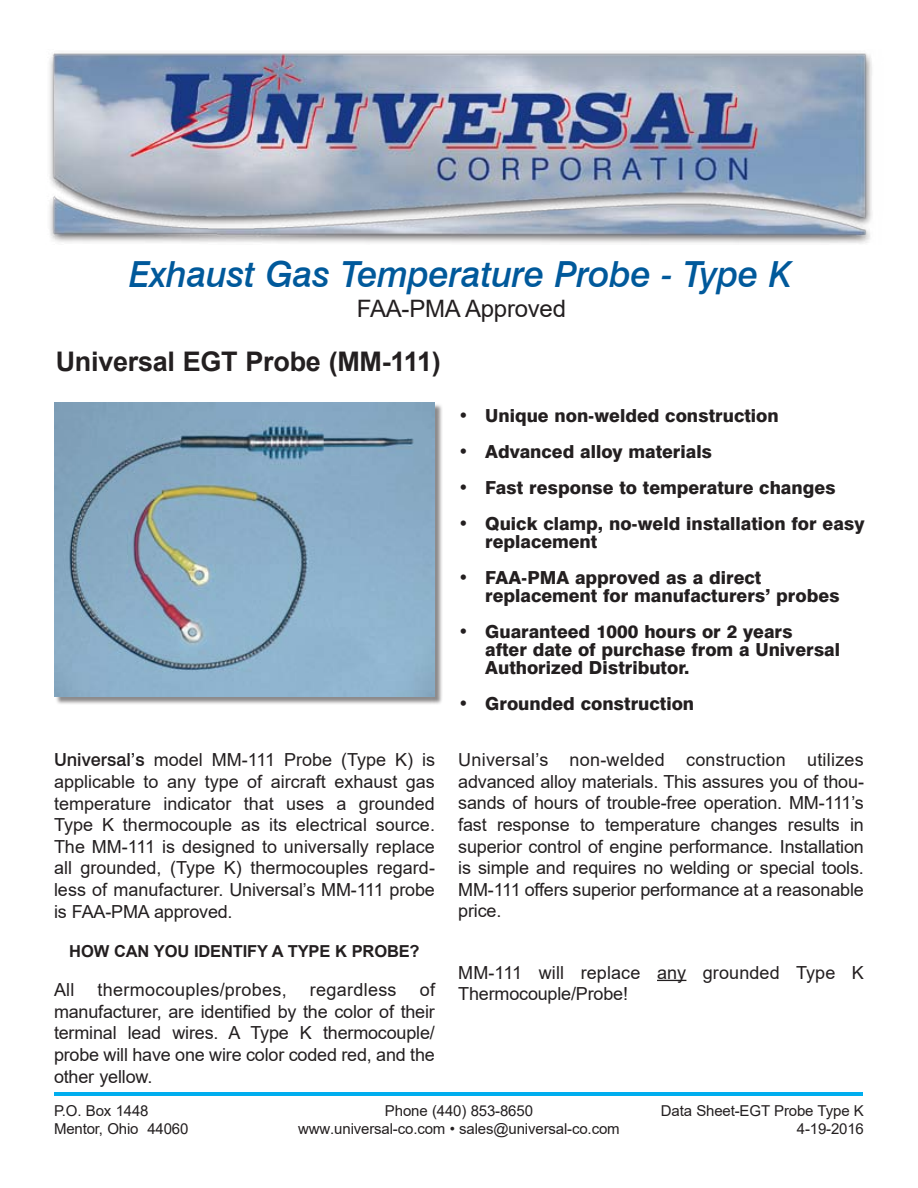
<style>
.page{position:relative;width:918px;height:1188px;background:#fff}
.page>*{position:absolute;margin:0;border:0;box-sizing:border-box;transform-origin:0 0}
.Headline_level_2{font:italic 500 36px "Swiss 721 BT";letter-spacing:-.01em;color:#00599b}
.Head_main{font:700 27px "Arial";letter-spacing:-.01em;color:#231f20}
.Head_main-2{font:24px "Arial";letter-spacing:-.01em;color:#231f20}
.Body{font:18px/21.6px "Arial";letter-spacing:-.01em;color:#231f20;text-align:justify}
.t1{font:800 18px/18px "Swiss 721 BT";color:#231f20}
.Headline_level_2-2{font:18px/21.6px "Arial";letter-spacing:-.01em;color:#231f20;text-align:justify}
.Headline_level_2-3{font:18px "Arial";letter-spacing:.015em;color:#231f20}
.Headline_level_2-4{font:700 16.5px "Arial";letter-spacing:-.01em;color:#231f20}
.Headline_level_2-5{font:15px/18px "Arial";letter-spacing:-.01em;color:#231f20;text-align:right}
.s1{font-family:"Swiss 721 BT";font-weight:500}
</style>
<div class="page">
<div style="left:55px;top:403px;width:388px;height:301px;background:#231f20;opacity:.52"></div>
<img style="left:54px;top:402px;width:381px;height:294px">
<img style="left:49px;top:53px;width:823px;height:191px">
<svg style="left:657px;top:980px;width:29px;height:1px"></svg>
<hr style="left:55px;top:1092px;width:808px;height:4px;background:#00aeef">
<p class="Headline_level_2" style="left:129px;top:252px;width:664px">Exhaust Gas Temperature Probe - Type K</p>
<p class="Head_main-2" style="left:357px;top:292px;width:211px">FAA-PMA Approved</p>
<p class="Head_main" style="left:56px;top:342px;width:387px">Universal EGT Probe (MM-111)</p>
<p class="Body" style="left:54px;top:749px;width:383px"><span class="s1">Universal’s</span> model MM-111 Probe (Type K) is applicable to any type of aircraft exhaust gas temperature indicator that uses a grounded Type K thermocouple as its electrical source.<br>The MM-111 is designed to universally replace all grounded, (Type K) thermocouples regard&shy;less of manufacturer. Universal’s MM-111 probe is FAA-PMA approved.</p>
<p class="Headline_level_2-4" style="left:69px;top:939px;width:352px">HOW CAN YOU IDENTIFY A TYPE K PROBE?</p>
<p class="Headline_level_2-2" style="left:54px;top:979px;width:22px">All</p>
<p class="Headline_level_2-3" style="left:98px;top:977px;width:191px">thermocouples/probes,</p>
<p class="Headline_level_2-3" style="left:310px;top:977px;width:88px">regardless</p>
<p class="Headline_level_2-2" style="left:54px;top:979px;width:383px;text-indent:366px">of manufacturer, are identified by the color of their terminal lead wires. A Type K thermocouple/ probe will have one wire color coded red, and the other yellow.</p>
<p class="t1" style="left:458px;top:406px;width:322px">• Unique non-welded construction</p>
<p class="t1" style="left:458px;top:442px;width:255px">• Advanced alloy materials</p>
<p class="t1" style="left:458px;top:478px;width:379px">• Fast response to temperature changes</p>
<p class="t1" style="left:485px;top:514px;width:381px;text-indent:-27px">• Quick clamp, no-weld installation for easy replacement</p>
<p class="t1" style="left:485px;top:568px;width:356px;text-indent:-27px">• FAA-PMA approved as a direct replacement for manufacturers’ probes</p>
<p class="t1" style="left:485px;top:622px;width:356px;text-indent:-27px">• Guaranteed 1000 hours or 2 years<br>after date of purchase from a Universal<br>Authorized Distributor.</p>
<p class="t1" style="left:458px;top:694px;width:237px">• Grounded construction</p>
<p class="Body" style="left:458px;top:749px;width:407px">Universal’s non-welded construction utilizes advanced alloy materials. This assures you of thou&shy;sands of hours of trouble-free operation. MM-111’s fast response to temperature changes results in superior control of engine performance. Installation is simple and requires no welding or special tools.<br>MM-111 offers superior performance at a reasonable price.</p>
<p class="Body" style="left:458px;top:961px;width:407px">MM-111 will replace any grounded Type K<br>Thermocouple/Probe!</p>
<p class="Headline_level_2-5" style="left:54px;top:1101px;width:96px">P.O. Box 1448</p>
<p class="Headline_level_2-5" style="left:54px;top:1119px;width:136px">Mentor, Ohio 44060</p>
<p class="Headline_level_2-5" style="left:385px;top:1101px;width:150px">Phone (440) 853-8650</p>
<p class="Headline_level_2-5" style="left:298px;top:1119px;width:323px">www.universal-co.com • sales@universal-co.com</p>
<p class="Headline_level_2-5" style="left:661px;top:1101px;width:205px">Data Sheet-EGT Probe Type K<br>4-19-2016</p>
</div>
